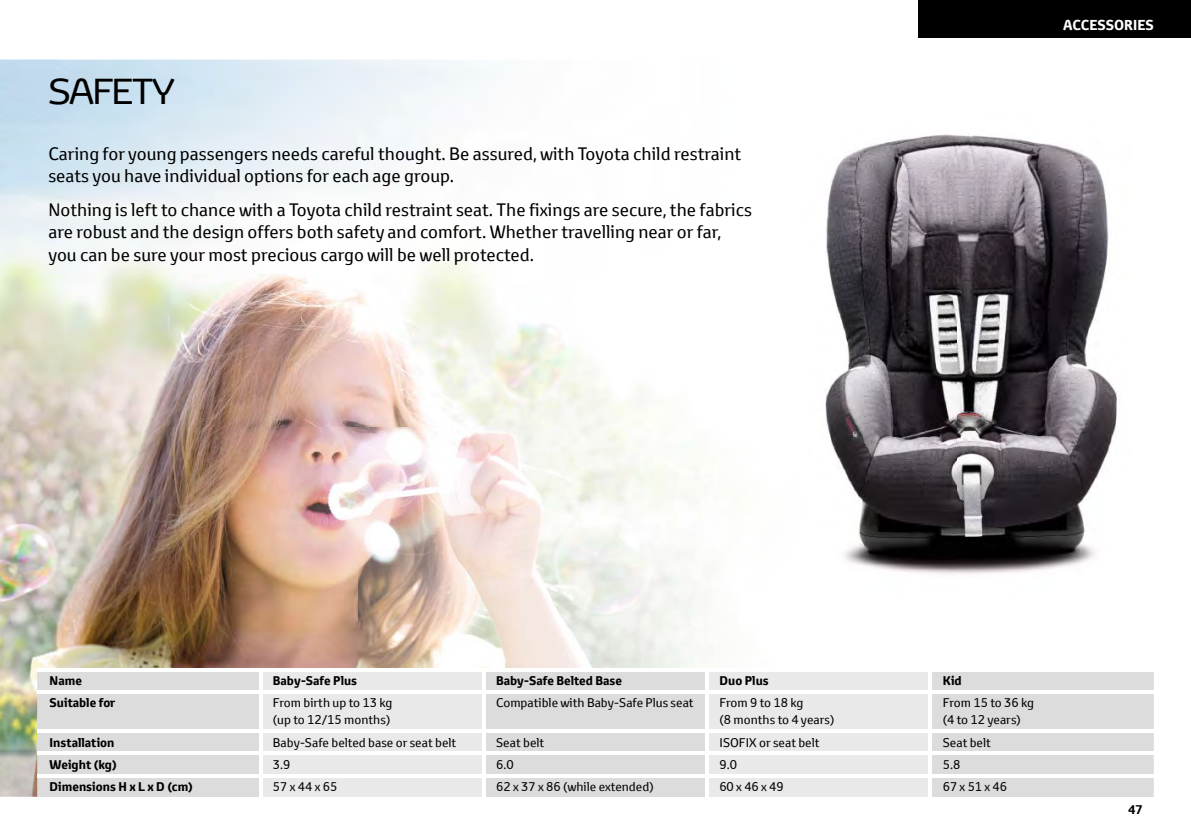
<style>
.page{position:relative;width:1191px;height:834px;background:#fff}
.page>*{position:absolute;margin:0;border:0;box-sizing:border-box;transform-origin:0 0}
.t1{font:35px "Toyota Display";letter-spacing:-.04em;color:#000}
.t2{font:17.5px/22.4px "Toyota Text";color:#000}
.t3{font:700 14px "Toyota Text";color:#fff}
.t4{font:12.25px/16.8px "Toyota Text";color:#000}
.t5{font:700 12.25px "Toyota Text";color:#000}
</style>
<div class="page">
<img style="left:0;top:60px;width:718px;height:736px">
<img style="left:825px;top:134px;width:292px;height:440px">
<div style="left:918px;top:0;width:273px;height:37px;background:#000"></div>
<div style="left:37px;top:671px;width:1116px;height:125px;background:#dcdcdc"></div>
<svg style="left:262px;top:671px;width:666px;height:125px;fill:#e9e9e9"></svg>
<hr style="left:37px;top:729px;width:223px;height:3px;background:#fff">
<svg style="left:37px;top:773px;width:223px;height:4px"></svg>
<hr style="left:37px;top:751px;width:670px;height:4px;background:#fff">
<hr style="left:260px;top:729px;width:224px;height:3px;background:#fff">
<hr style="left:930px;top:751px;width:223px;height:4px;background:#fff">
<svg style="left:260px;top:773px;width:447px;height:4px"></svg>
<svg style="left:930px;top:773px;width:223px;height:4px"></svg>
<hr style="left:37px;top:690px;width:223px;height:3px;background:#fff">
<hr style="left:259px;top:693px;width:3px;height:36px;background:#fff">
<hr style="left:259px;top:732px;width:3px;height:19px;background:#fff">
<hr style="left:259px;top:755px;width:3px;height:18px;background:#fff">
<hr style="left:259px;top:777px;width:3px;height:19px;background:#fff">
<hr style="left:482px;top:671px;width:3px;height:19px;background:#fff">
<hr style="left:260px;top:690px;width:224px;height:3px;background:#fff">
<hr style="left:259px;top:671px;width:3px;height:19px;background:#fff">
<hr style="left:482px;top:693px;width:3px;height:36px;background:#fff">
<hr style="left:482px;top:732px;width:3px;height:19px;background:#fff">
<hr style="left:482px;top:755px;width:3px;height:18px;background:#fff">
<hr style="left:482px;top:777px;width:3px;height:19px;background:#fff">
<hr style="left:484px;top:729px;width:223px;height:3px;background:#fff">
<hr style="left:928px;top:777px;width:4px;height:19px;background:#fff">
<hr style="left:705px;top:777px;width:4px;height:19px;background:#fff">
<hr style="left:484px;top:690px;width:223px;height:3px;background:#fff">
<hr style="left:930px;top:690px;width:223px;height:3px;background:#fff">
<hr style="left:928px;top:693px;width:4px;height:36px;background:#fff">
<hr style="left:928px;top:732px;width:4px;height:19px;background:#fff">
<hr style="left:928px;top:755px;width:4px;height:18px;background:#fff">
<svg style="left:707px;top:773px;width:223px;height:4px"></svg>
<hr style="left:705px;top:693px;width:4px;height:36px;background:#fff">
<hr style="left:707px;top:729px;width:223px;height:3px;background:#fff">
<hr style="left:705px;top:732px;width:4px;height:19px;background:#fff">
<hr style="left:707px;top:751px;width:223px;height:4px;background:#fff">
<hr style="left:705px;top:755px;width:4px;height:18px;background:#fff">
<hr style="left:928px;top:671px;width:4px;height:19px;background:#fff">
<hr style="left:707px;top:690px;width:223px;height:3px;background:#fff">
<hr style="left:705px;top:671px;width:4px;height:19px;background:#fff">
<hr style="left:930px;top:729px;width:223px;height:3px;background:#fff">
<hr style="left:37px;top:668px;width:1116px;height:3px;background:#fff">
<svg style="left:37px;top:796px;width:1116px;height:1px"></svg>
<h1 class="t1" style="left:48px;top:68px;width:128px">SAFETY</h1>
<p class="t2" style="left:48px;top:142px;width:694px">Caring for young passengers needs careful thought. Be assured, with Toyota child restraint seats you have individual options for each age group.</p>
<p class="t2" style="left:48px;top:198px;width:705px">Nothing is left to chance with a Toyota child restraint seat. The fixings are secure, the fabrics are robust and the design offers both safety and comfort. Whether travelling near or far, you can be sure your most precious cargo will be well protected.</p>
<p class="t3" style="left:1063px;top:15px;width:92px">ACCESSORIES</p>
<p class="t5" style="left:50px;top:672px;width:34px">Name</p>
<p class="t5" style="left:273px;top:672px;width:86px">Baby-Safe Plus</p>
<p class="t5" style="left:496px;top:672px;width:127px">Baby-Safe Belted Base</p>
<p class="t5" style="left:719px;top:672px;width:51px">Duo Plus</p>
<p class="t5" style="left:942px;top:672px;width:20px">Kid</p>
<p class="t5" style="left:50px;top:694px;width:67px">Suitable for</p>
<p class="t4" style="left:273px;top:694px;width:121px">From birth up to 13 kg (up to 12/15 months)</p>
<p class="t4" style="left:496px;top:694px;width:199px">Compatible with Baby-Safe Plus seat</p>
<p class="t4" style="left:719px;top:694px;width:116px">From 9 to 18 kg<br>(8 months to 4 years)</p>
<p class="t4" style="left:943px;top:694px;width:93px">From 15 to 36 kg (4 to 12 years)</p>
<p class="t5" style="left:50px;top:733px;width:66px">Installation</p>
<p class="t4" style="left:273px;top:733px;width:185px">Baby-Safe belted base or seat belt</p>
<p class="t4" style="left:496px;top:733px;width:50px">Seat belt</p>
<p class="t4" style="left:719px;top:733px;width:102px">ISOFIX or seat belt</p>
<p class="t4" style="left:943px;top:733px;width:50px">Seat belt</p>
<p class="t5" style="left:50px;top:756px;width:69px">Weight (kg)</p>
<p class="t4" style="left:273px;top:755px;width:19px">3.9</p>
<p class="t4" style="left:496px;top:755px;width:19px">6.0</p>
<p class="t4" style="left:719px;top:755px;width:19px">9.0</p>
<p class="t4" style="left:943px;top:755px;width:19px">5.8</p>
<p class="t5" style="left:50px;top:778px;width:145px">Dimensions H x L x D (cm)</p>
<p class="t4" style="left:273px;top:778px;width:66px">57 x 44 x 65</p>
<p class="t4" style="left:496px;top:778px;width:159px">62 x 37 x 86 (while extended)</p>
<p class="t4" style="left:719px;top:778px;width:66px">60 x 46 x 49</p>
<p class="t4" style="left:942px;top:778px;width:66px">67 x 51 x 46</p>
<p class="t5" style="left:1128px;top:800px;width:16px">47</p>
</div>
